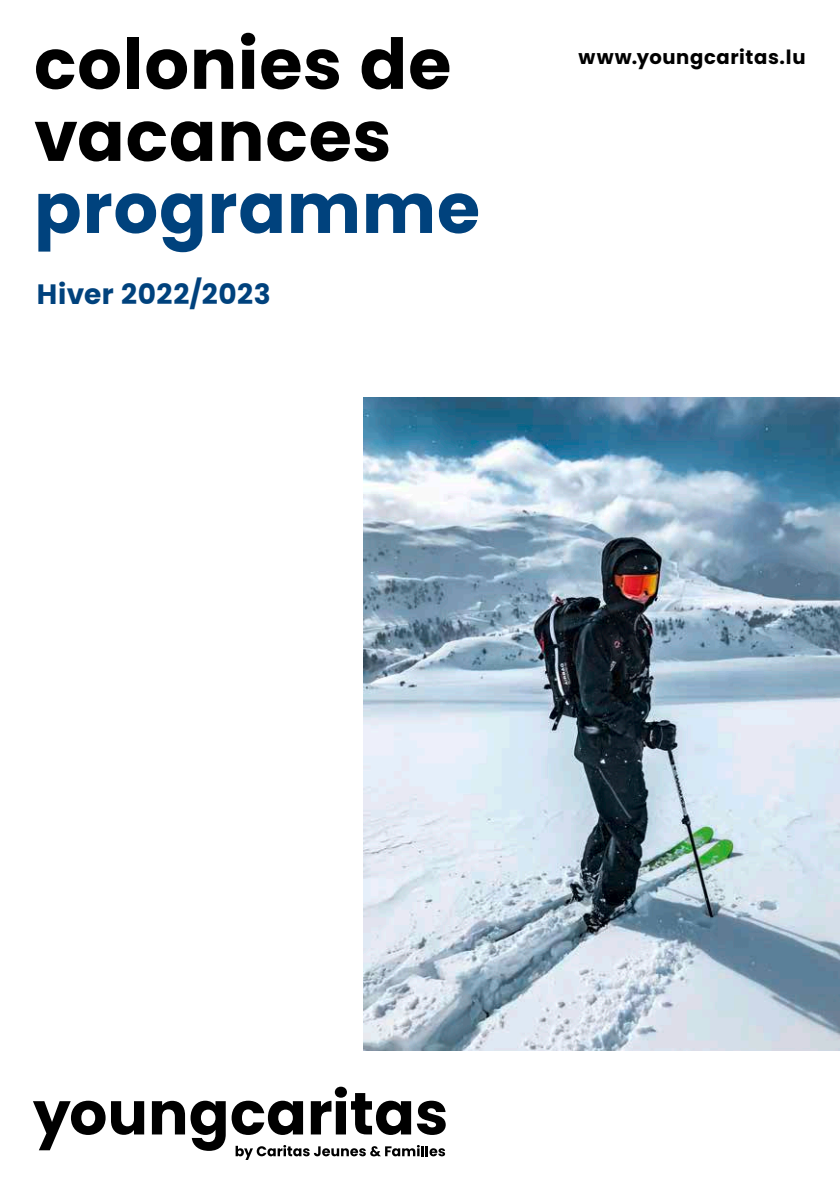
<style>
.page{position:relative;width:840px;height:1191px;background:#fff}
.page>*{position:absolute;margin:0;border:0;box-sizing:border-box;transform-origin:0 0}
.t1{font:700 70px/72px "Poppins";letter-spacing:.01em;color:#000}
.t2{font:700 70px "Poppins";letter-spacing:.01em;color:#00427d}
.t3{font:700 28px "Poppins";letter-spacing:.02em;color:#00427d}
.t4{font:700 19.6px "Poppins";letter-spacing:.03em;color:#000}
</style>
<div class="page">
<img style="left:363px;top:397px;width:476px;height:653px">
<svg style="left:33px;top:1100px;width:72px;height:50px"></svg>
<svg style="left:111px;top:1101px;width:33px;height:33px"></svg>
<svg style="left:152px;top:1100px;width:73px;height:50px"></svg>
<svg style="left:231px;top:1100px;width:72px;height:35px"></svg>
<svg style="left:310px;top:1086px;width:135px;height:49px"></svg>
<svg style="left:235px;top:1145px;width:210px;height:15px"></svg>
<h1 class="t1" style="left:34px;top:29px;width:418px">colonies de vacances</h1>
<h1 class="t2" style="left:34px;top:168px;width:447px">programme</h1>
<h2 class="t3" style="left:37px;top:278px;width:235px">Hiver 2022/2023</h2>
<p class="t4" style="left:578px;top:46px;width:228px">www.youngcaritas.lu</p>
</div>
